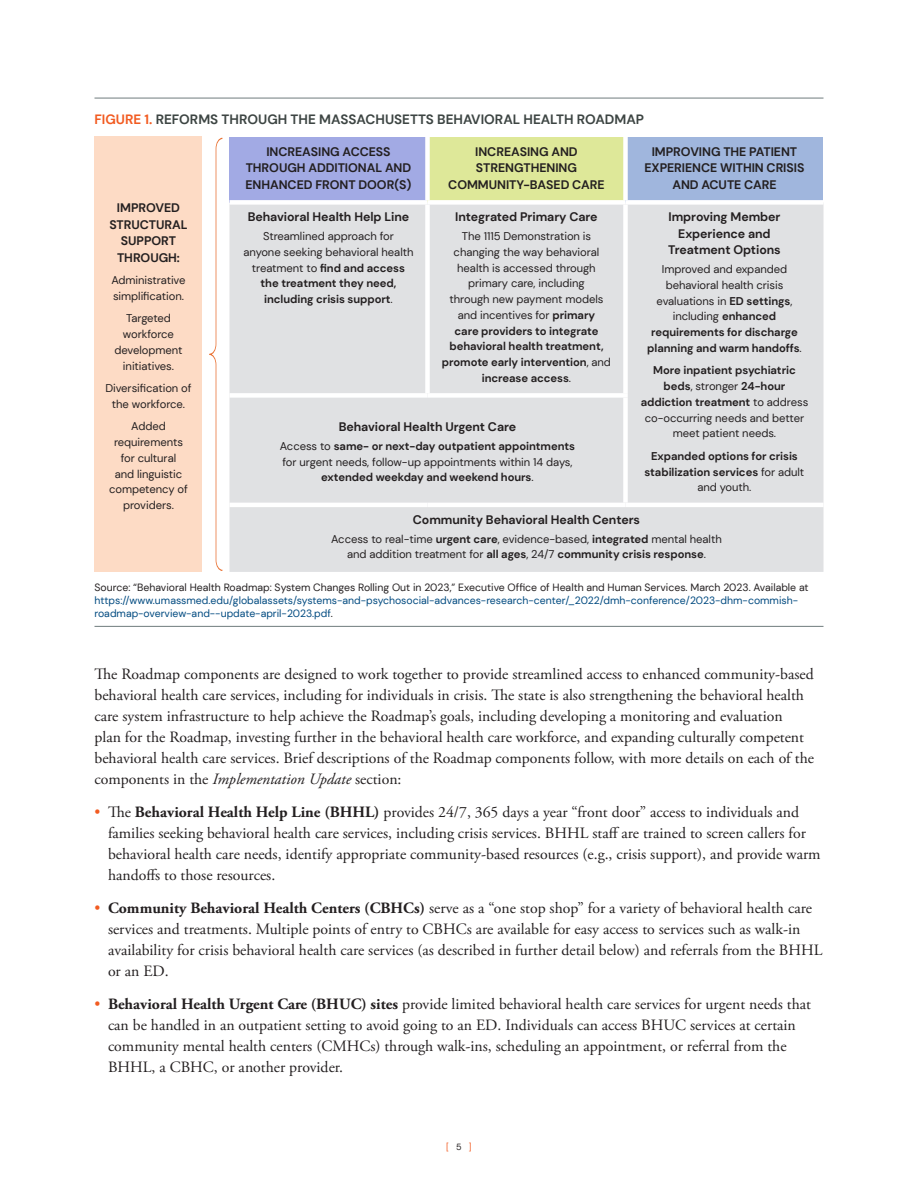
<style>
.page{position:relative;width:918px;height:1188px;background:#fff}
.page>*{position:absolute;margin:0;border:0;box-sizing:border-box;transform-origin:0 0}
.body_text{font:15.75px/21px "Adobe Garamond Pro";color:#231f20}
.figure_head{font:700 13.5px "DM Sans";color:#3d4543}
.callout_head{font:700 12.3px/16.5px "DM Sans";letter-spacing:-.005em;color:#231f20;text-align:center}
.callout_head2{font:700 12.3px/16.5px "DM Sans";letter-spacing:-.005em;color:#231f20;text-align:center}
.callout_text{font:11.25px/15.8px "DM Sans";letter-spacing:-.005em;color:#231f20;text-align:center}
.callout_text-2{font:700 11.25px/15.8px "DM Sans";letter-spacing:-.005em;color:#231f20;text-align:center}
.figure_note_rule_below{font:10.5px/12.6px "DM Sans";color:#004a80}
.t1{font:9px "DM Sans";color:#f25b21}
.s1{color:#f25b21}
.s2{font-weight:700}
.s3{font-weight:400}
.s4{color:#231f20}
.s5{font-style:italic}
.s6{font-family:"DM Sans";font-weight:700;color:#f25b21}
</style>
<div class="page">
<hr style="left:94px;top:98px;width:730px;height:1px;background:#6f7c7d">
<hr style="left:94px;top:626px;width:730px;height:1px;background:#6f7c7d">
<div style="left:94px;top:137px;width:108px;height:435px;background:#fddbc5"></div>
<div style="left:230px;top:137px;width:198px;height:65px;background:#a2aae4"></div>
<div style="left:428px;top:137px;width:198px;height:65px;background:#dee899"></div>
<div style="left:626px;top:137px;width:198px;height:65px;background:#a0b6dd"></div>
<div style="left:230px;top:205px;width:594px;height:367px;background:#e0e1e3"></div>
<div style="left:425px;top:137px;width:5px;height:63px;background:#fff"></div>
<div style="left:623px;top:137px;width:5px;height:63px;background:#fff"></div>
<div style="left:230px;top:200px;width:198px;height:5px;background:#fff"></div>
<div style="left:428px;top:200px;width:198px;height:5px;background:#fff"></div>
<div style="left:425px;top:205px;width:5px;height:188px;background:#fff"></div>
<div style="left:626px;top:200px;width:198px;height:5px;background:#fff"></div>
<div style="left:623px;top:205px;width:5px;height:188px;background:#fff"></div>
<div style="left:230px;top:393px;width:198px;height:5px;background:#fff"></div>
<div style="left:428px;top:393px;width:200px;height:5px;background:#fff"></div>
<div style="left:623px;top:398px;width:5px;height:105px;background:#fff"></div>
<hr style="left:230px;top:503px;width:198px;height:4px;background:#fff">
<hr style="left:428px;top:503px;width:198px;height:4px;background:#fff">
<hr style="left:626px;top:503px;width:198px;height:4px;background:#fff">
<svg style="left:209px;top:138px;width:14px;height:433px"></svg>
<p class="figure_head" style="left:94px;top:111px;width:551px"><span class="s1">FIGURE 1.</span> REFORMS THROUGH THE MASSACHUSETTS BEHAVIORAL HEALTH ROADMAP</p>
<p class="callout_head" style="left:246px;top:143px;width:167px">INCREASING ACCESS<br>THROUGH ADDITIONAL AND<br>ENHANCED FRONT DOOR(S)</p>
<p class="callout_head" style="left:448px;top:143px;width:158px">INCREASING AND<br>STRENGTHENING<br>COMMUNITY-BASED CARE</p>
<p class="callout_head" style="left:645px;top:143px;width:161px">IMPROVING THE PATIENT<br>EXPERIENCE WITHIN CRISIS<br>AND ACUTE CARE</p>
<p class="callout_head2" style="left:248px;top:209px;width:163px">Behavioral Health Help Line</p>
<p class="callout_text" style="left:243px;top:228px;width:172px">Streamlined approach for anyone seeking behavioral health treatment to <span class="s2">find and access the treatment they need, including crisis support</span>.</p>
<p class="callout_head" style="left:109px;top:199px;width:80px">IMPROVED<br>STRUCTURAL<br>SUPPORT<br>THROUGH:</p>
<p class="callout_text" style="left:111px;top:272px;width:76px;text-align:left">Administrative simplification.</p>
<p class="callout_text" style="left:114px;top:310px;width:70px">Targeted workforce development initiatives.</p>
<p class="callout_text" style="left:105px;top:380px;width:88px">Diversification of the workforce.</p>
<p class="callout_text" style="left:109px;top:418px;width:80px">Added requirements for cultural<br>and linguistic competency of providers.</p>
<p class="callout_head2" style="left:455px;top:209px;width:144px">Integrated Primary Care</p>
<p class="callout_text" style="left:442px;top:228px;width:171px">The 1115 Demonstration is changing the way behavioral health is accessed through primary care, including<br>through new payment models and incentives for <span class="s2">primary<br>care providers to integrate behavioral health treatment, promote early intervention</span>, and <span class="s2">increase access</span>.</p>
<p class="callout_head2" style="left:668px;top:209px;width:114px">Improving Member<br>Experience and<br>Treatment Options</p>
<p class="callout_text" style="left:647px;top:261px;width:156px">Improved and expanded behavioral health crisis evaluations in <span class="s2">ED settings</span>, including <span class="s2">enhanced requirements for discharge planning and warm handoffs</span>.</p>
<p class="callout_text" style="left:641px;top:363px;width:169px"><span class="s2">More inpatient psychiatric beds</span>, stronger <span class="s2">24-hour addiction treatment</span> to address co-occurring needs and better meet patient needs.</p>
<p class="callout_text-2" style="left:645px;top:448px;width:161px">Expanded options for crisis stabilization services <span class="s3">for adult and youth.</span></p>
<p class="callout_head2" style="left:339px;top:419px;width:179px">Behavioral Health Urgent Care</p>
<p class="callout_text-2" style="left:280px;top:438px;width:297px"><span class="s3">Access to</span> same- or next-day outpatient appointments <span class="s3">for urgent needs, follow-up appointments within 14 days, </span>extended weekday and weekend hours<span class="s3">.</span></p>
<p class="callout_head2" style="left:413px;top:511px;width:229px">Community Behavioral Health Centers</p>
<p class="callout_text" style="left:331px;top:531px;width:392px">Access to real-time <span class="s2">urgent care</span>, evidence-based, <span class="s2">integrated</span> mental health and addition treatment for <span class="s2">all ages</span>, 24/7 <span class="s2">community crisis response</span>.</p>
<p class="figure_note_rule_below" style="left:94px;top:581px;width:716px"><span class="s4">Source: “Behavioral Health Roadmap: System Changes Rolling Out in 2023,” Executive Office of Health and Human Services. March 2023. Available at </span>https://www.umassmed.edu/globalassets/systems-and-psychosocial-advances-research-center/_2022/dmh-conference/2023-dhm-commish&shy;roadmap-overview-and--update-april-2023.pdf<span class="s4">.</span></p>
<p class="body_text" style="left:94px;top:664px;width:721px">The Roadmap components are designed to work together to provide streamlined access to enhanced community-based behavioral health care services, including for individuals in crisis. The state is also strengthening the behavioral health care system infrastructure to help achieve the Roadmap’s goals, including developing a monitoring and evaluation<br>plan for the Roadmap, investing further in the behavioral health care workforce, and expanding culturally competent behavioral health care services. Brief descriptions of the Roadmap components follow, with more details on each of the components in the <span class="s5">Implementation Update</span> section:</p>
<p class="body_text" style="left:108px;top:802px;width:714px;text-indent:-14px"><span class="s6">•</span> The <span class="s2">Behavioral Health Help Line (BHHL)</span> provides 24/7, 365 days a year “front door” access to individuals and families seeking behavioral health care services, including crisis services. BHHL staff are trained to screen callers for behavioral health care needs, identify appropriate community-based resources (e.g., crisis support), and provide warm handoffs to those resources.</p>
<p class="body_text" style="left:108px;top:898px;width:716px;text-indent:-14px"><span class="s6">•</span> <span class="s2">Community Behavioral Health Centers (CBHCs)</span> serve as a “one stop shop” for a variety of behavioral health care services and treatments. Multiple points of entry to CBHCs are available for easy access to services such as walk-in availability for crisis behavioral health care services (as described in further detail below) and referrals from the BHHL or an ED.</p>
<p class="body_text" style="left:108px;top:994px;width:705px;text-indent:-14px"><span class="s6">•</span> <span class="s2">Behavioral Health Urgent Care (BHUC) sites</span> provide limited behavioral health care services for urgent needs that can be handled in an outpatient setting to avoid going to an ED. Individuals can access BHUC services at certain community mental health centers (CMHCs) through walk-ins, scheduling an appointment, or referral from the BHHL, a CBHC, or another provider.</p>
<p class="t1" style="left:446px;top:1141px;width:27px">[ <span class="s4">5</span> ]</p>
</div>
